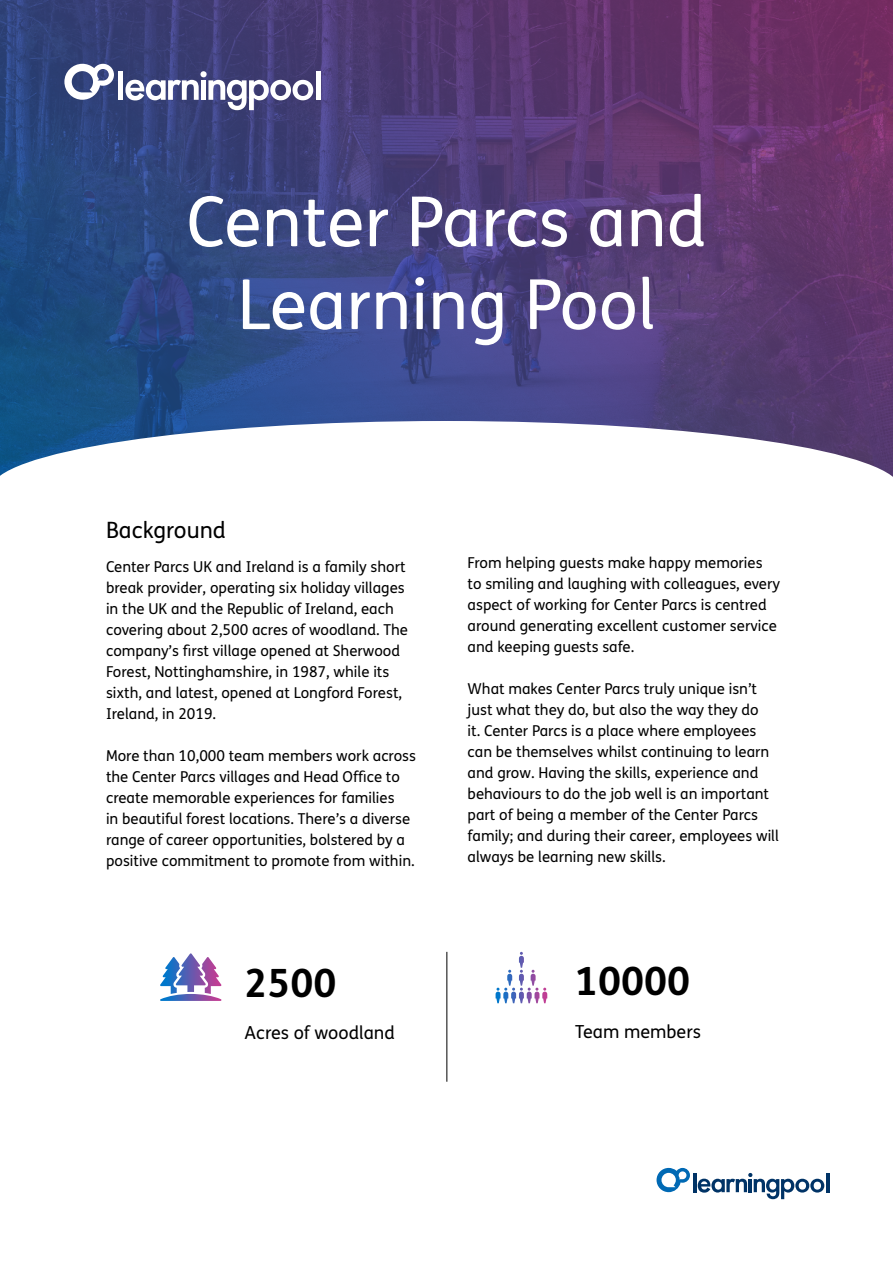
<style>
.page{position:relative;width:893px;height:1263px;background:#fff}
.page>*{position:absolute;margin:0;border:0;box-sizing:border-box;transform-origin:0 0}
.t1{font:69px/82.8px "FS Me";color:#fff;text-align:center}
.t2{font:700 39px "FS Me";color:#000}
.t3{font:22.5px "FS Me";color:#000}
.t4{font:18px "FS Me";color:#000}
.t5{font:15px/21px "FS Me";color:#000}
</style>
<div class="page">
<svg style="left:0;top:0;width:893px;height:421px;background:#48407a"></svg>
<svg style="left:0;top:421px;width:893px;height:56px"></svg>
<svg style="left:64px;top:64px;width:50px;height:36px"></svg>
<div style="left:118px;top:71px;width:5px;height:29px;background:#fff"></div>
<svg style="left:125px;top:71px;width:188px;height:39px"></svg>
<hr style="left:316px;top:71px;width:4px;height:29px;background:#fff">
<svg style="left:656px;top:1168px;width:34px;height:24px"></svg>
<hr style="left:693px;top:1173px;width:3px;height:19px;background:#036">
<svg style="left:698px;top:1173px;width:126px;height:26px"></svg>
<hr style="left:826px;top:1173px;width:3px;height:19px;background:#036">
<hr style="left:446px;top:952px;width:1px;height:130px;background:#000">
<svg style="left:160px;top:953px;width:62px;height:48px"></svg>
<svg style="left:496px;top:952px;width:50px;height:51px"></svg>
<h1 class="t1" style="left:186px;top:179px;width:522px">Center Parcs and<br>Learning Pool</h1>
<h3 class="t3" style="left:106px;top:514px;width:121px">Background</h3>
<p class="t5" style="left:106px;top:556px;width:304px">Center Parcs UK and Ireland is a family short break provider, operating six holiday villages in the UK and the Republic of Ireland, each covering about 2,500 acres of woodland. The company’s first village opened at Sherwood Forest, Nottinghamshire, in 1987, while its sixth, and latest, opened at Longford Forest, Ireland, in 2019.</p>
<p class="t5" style="left:106px;top:745px;width:311px">More than 10,000 team members work across the Center Parcs villages and Head Office to create memorable experiences for families<br>in beautiful forest locations. There’s a diverse range of career opportunities, bolstered by a positive commitment to promote from within.</p>
<h2 class="t2" style="left:245px;top:953px;width:94px">2500</h2>
<p class="t4" style="left:245px;top:1021px;width:152px">Acres of woodland</p>
<p class="t5" style="left:468px;top:552px;width:314px">From helping guests make happy memories to smiling and laughing with colleagues, every aspect of working for Center Parcs is centred around generating excellent customer service and keeping guests safe.</p>
<p class="t5" style="left:468px;top:678px;width:313px">What makes Center Parcs truly unique isn’t just what they do, but also the way they do<br>it. Center Parcs is a place where employees can be themselves whilst continuing to learn and grow. Having the skills, experience and behaviours to do the job well is an important part of being a member of the Center Parcs family; and during their career, employees will always be learning new skills.</p>
<h2 class="t2" style="left:575px;top:951px;width:117px">10000</h2>
<p class="t4" style="left:575px;top:1019px;width:127px">Team members</p>
</div>
